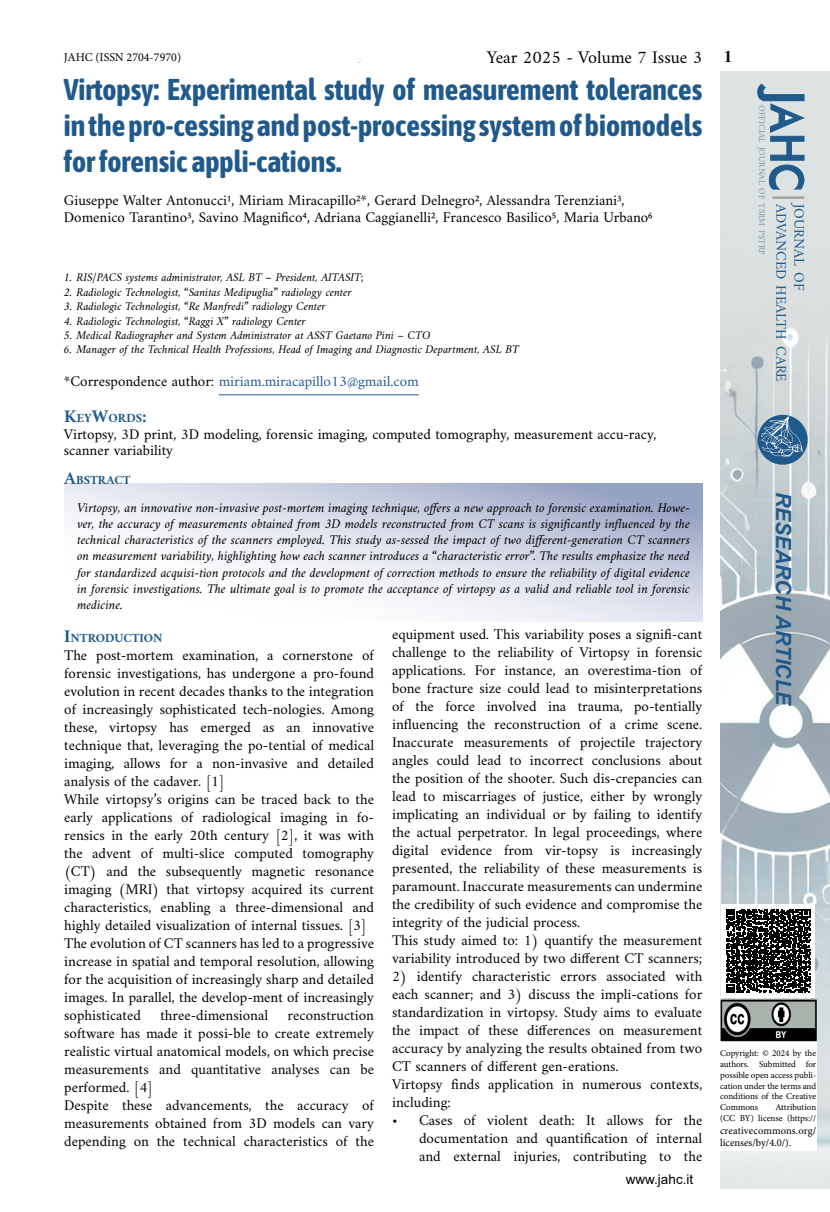
<style>
.page{position:relative;width:830px;height:1212px;background:#fff}
.page>*{position:absolute;margin:0;border:0;box-sizing:border-box;transform-origin:0 0}
.t1{font:700 30px/36px "Asap Condensed";color:#205a8c;text-align:justify}
.t2{font:italic 700 21px "Arial";letter-spacing:-.01em;color:#205a8c}
.t3{font:18px "Amiri";color:#000}
.t4{font:15px/18px "Amiri";color:#000}
.t5{font:15px "Amiri";color:#275b9b}
.t6{font:14.7px/18px "Amiri";color:#205a8c}
.t7{font:italic 13.5px/16.2px "Amiri";color:#000;text-align:justify}
.t8{font:13.5px "Arial";color:#000}
.t9{font:700 12.6px "Amiri";color:#205a8c}
.t10{font:italic 12px "Amiri";color:#000}
.t11{font:12px "Minion Pro";color:#000}
.t12{font:10.5px/12.6px "Minion Pro";color:#000}
.t13{font:9px/10.8px "Minion Pro";letter-spacing:-.005em;color:#000;text-align:justify}
.t14{font:8.85px "Amiri";color:#8093b7}
.s1{font-weight:700}
.s2{color:#000}
.s3{font-size:18px}
</style>
<div class="page">
<img style="left:720px;top:71px;width:109px;height:1118px">
<div style="left:757px;top:415px;width:50px;height:50px;background:#205a8c;border-radius:50%"></div>
<svg style="left:760px;top:416px;width:42px;height:41px"></svg>
<svg style="left:756px;top:83px;width:48px;height:107px;background:#a1b7c6"></svg>
<hr style="left:772px;top:196px;width:32px;height:3px;background:#9d9d9c">
<div style="left:721px;top:904px;width:93px;height:94px;background:#fff"></div>
<svg style="left:726px;top:909px;width:84px;height:84px"></svg>
<div style="left:719px;top:1041px;width:96px;height:109px;background:#fff"></div>
<img style="left:720px;top:999px;width:95px;height:42px">
<svg style="left:64px;top:484px;width:638px;height:138px"></svg>
<hr style="left:218px;top:394px;width:200px;height:1px;background:#275b9b">
<p class="t11" style="left:64px;top:49px;width:119px">JAHC (ISSN 2704-7970)</p>
<p class="t3" style="left:486px;top:46px;width:247px">Year 2025 - Volume 7 Issue 3 <span class="s1">1</span></p>
<h1 class="t1" style="left:64px;top:70px;width:639px">Virtopsy: Experimental study of measurement tolerances in the pro-cessing and post-processing system of biomodels for forensic appli-cations.</h1>
<p class="t4" style="left:64px;top:192px;width:590px;line-height:16.5px">Giuseppe Walter Antonucci1, Miriam Miracapillo2*, Gerard Delnegro2, Alessandra Terenziani3,<br>Domenico Tarantino3, Savino Magnifico4, Adriana Caggianelli2, Francesco Basilico5, Maria Urbano6</p>
<p class="t10" style="left:64px;top:270px;width:301px">1. RIS/PACS systems administrator, ASL BT – President, AITASIT;</p>
<p class="t10" style="left:64px;top:285px;width:289px">2. Radiologic Technologist, “Sanitas Medipuglia” radiology center</p>
<p class="t10" style="left:64px;top:299px;width:263px">3. Radiologic Technologist, “Re Manfredi” radiology Center</p>
<p class="t10" style="left:64px;top:313px;width:243px">4. Radiologic Technologist, “Raggi X” radiology Center</p>
<p class="t10" style="left:64px;top:328px;width:368px">5. Medical Radiographer and System Administrator at ASST Gaetano Pini – CTO</p>
<p class="t10" style="left:64px;top:342px;width:456px">6. Manager of the Technical Health Professions, Head of Imaging and Diagnostic Department, ASL BT</p>
<p class="t5" style="left:64px;top:372px;width:356px"><span class="s2">*Correspondence author:</span> miriam.miracapillo13@gmail.com</p>
<p class="t9" style="left:64px;top:410px;width:84px"><span class="s3">K</span>EY<span class="s3">W</span>ORDS<span class="s3">:</span></p>
<p class="t4" style="left:64px;top:425px;width:593px;line-height:16.5px">Virtopsy, 3D print, 3D modeling, forensic imaging, computed tomography, measurement accu-racy, scanner variability</p>
<p class="t9" style="left:64px;top:472px;width:68px"><span class="s3">A</span>BSTRACT</p>
<p class="t14" style="left:767px;top:105px;width:151px;rotate:90deg">official journal of tsrm pstrp</p>
<p class="t6" style="left:808px;top:204px;width:179px;rotate:90deg">journal of<br>advanced health care</p>
<p class="t7" style="left:77px;top:499px;width:614px">Virtopsy, an innovative non-invasive post-mortem imaging technique, offers a new approach to forensic examination. Howe&shy;ver, the accuracy of measurements obtained from 3D models reconstructed from CT scans is significantly influenced by the technical characteristics of the scanners employed. This study as-sessed the impact of two different-generation CT scanners on measurement variability, highlighting how each scanner introduces a “characteristic error”. The results emphasize the need for standardized acquisi-tion protocols and the development of correction methods to ensure the reliability of digital evidence in forensic investigations. The ultimate goal is to promote the acceptance of virtopsy as a valid and reliable tool in forensic medicine.</p>
<p class="t9" style="left:64px;top:630px;width:100px"><span class="s3">I</span>NTRODUCTION</p>
<p class="t4" style="left:64px;top:646px;width:311px">The post-mortem examination, a cornerstone of forensic investigations, has undergone a pro-found evolution in recent decades thanks to the integration of increasingly sophisticated tech-nologies. Among these, virtopsy has emerged as an innovative technique that, leveraging the po-tential of medical imaging, allows for a non-invasive and detailed analysis of the cadaver. [1]<br>While virtopsy’s origins can be traced back to the early applications of radiological imaging in fo&shy;rensics in the early 20th century [2], it was with the advent of multi-slice computed tomography (CT) and the subsequently magnetic resonance imaging (MRI) that virtopsy acquired its current characteristics, enabling a three-dimensional and highly detailed visualization of internal tissues. [3] The evolution of CT scanners has led to a progressive increase in spatial and temporal resolution, allowing for the acquisition of increasingly sharp and detailed images. In parallel, the develop-ment of increasingly sophisticated</p>
<p class="t4" style="left:160px;top:1006px;width:109px">three-dimensional</p>
<p class="t4" style="left:64px;top:1006px;width:311px;text-indent:223px">reconstruction software has made it possi-ble to create extremely realistic virtual anatomical models, on which precise measurements and quantitative analyses can be performed. [4]<br>Despite these advancements, the accuracy of measurements obtained from 3D models can vary depending on the technical characteristics of the</p>
<p class="t4" style="left:392px;top:624px;width:311px">equipment used. This variability poses a signifi-cant challenge to the reliability of Virtopsy in forensic applications. For instance, an overestima-tion of bone fracture size could lead to misinterpretations of the force involved ina trauma, po-tentially influencing the reconstruction of a crime scene.<br>Inaccurate measurements of projectile trajectory angles could lead to incorrect conclusions about the position of the shooter. Such dis-crepancies can lead to miscarriages of justice, either by wrongly implicating an individual or by failing to identify the actual perpetrator. In legal proceedings, where digital evidence from vir-topsy is increasingly presented, the reliability of these measurements is paramount. Inaccurate measurements can undermine the credibility of such evidence and compromise the integrity of the judicial process.<br>This study aimed to: 1) quantify the measurement variability introduced by two different CT scanners;</p>
<p class="t4" style="left:392px;top:966px;width:311px">2) identify characteristic errors associated with each scanner; and 3) discuss the impli-cations for standardization in virtopsy. Study aims to evaluate the impact of these differences on measurement accuracy by analyzing the results obtained from two CT scanners of different gen-erations.<br>Virtopsy finds application in numerous contexts, including:</p>
<p class="t4" style="left:419px;top:1110px;width:284px;text-align:justify;text-indent:-27px">• Cases of violent death: It allows for the documentation and quantification of internal and external injuries, contributing to the</p>
<p class="t8" style="left:625px;top:1170px;width:69px">www.jahc.it</p>
<h2 class="t2" style="left:797px;top:492px;width:216px;rotate:90deg">RESEARCH ARTICLE</h2>
<p class="t13" style="left:719px;top:1048px;width:98px">Copyright: © 2024 by the authors. Submitted for possible open access publi&shy;cation under the terms and conditions of the Creative Commons</p>
<p class="t13" style="left:719px;top:1102px;width:98px;text-align:right">Attribution<br>(CC BY) license (https://</p>
<p class="t12" style="left:719px;top:1124px;width:98px">creativecommons.org/ licenses/by/4.0/).</p>
</div>
